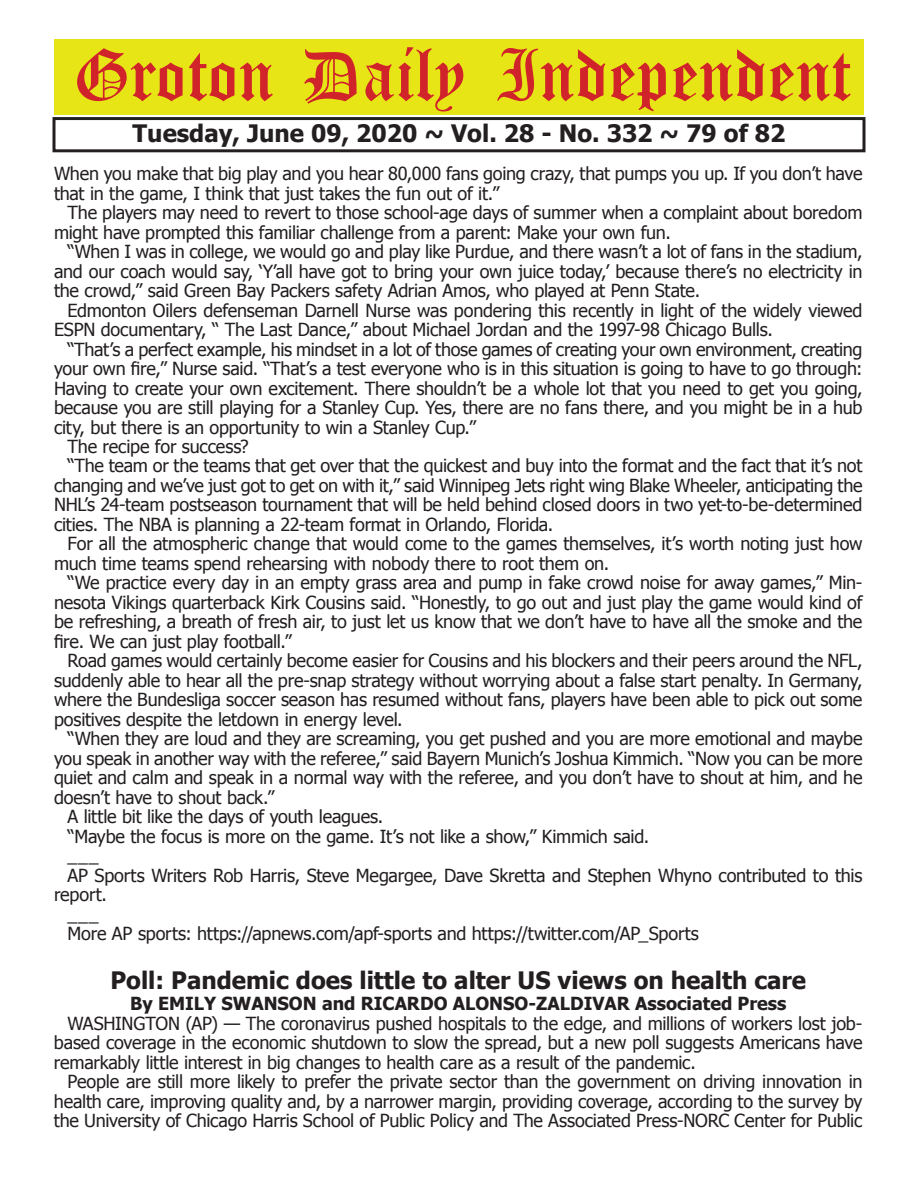
<style>
.page{position:relative;width:918px;height:1188px;background:#fff}
.page>*{position:absolute;margin:0;border:0;box-sizing:border-box;transform-origin:0 0}
.t1{font:54px "Old English Five";color:#d1232a}
.t2{font:700 24px "Tahoma";color:#231f20}
.t3{font:18px/19.5px "Tahoma";letter-spacing:-.015em;color:#231f20}
.t4{font:700 18px "Tahoma";color:#231f20}
</style>
<div class="page">
<div style="left:52px;top:117px;width:814px;height:35px;border:3px solid #231f20"></div>
<div style="left:54px;top:40px;width:810px;height:75px;background:#e7e515"></div>
<h1 class="t1" style="left:73px;top:50px;width:779px">Groton Daily Independent</h1>
<h2 class="t2" style="left:133px;top:116px;width:654px">Tuesday, June 09, 2020 ~ Vol. 28 - No. 332 ~ 79 of 82</h2>
<p class="t3" style="left:54px;top:163px;width:810px">When you make that big play and you hear 80,000 fans going crazy, that pumps you up. If you don’t have that in the game, I think that just takes the fun out of it.”</p>
<p class="t3" style="left:54px;top:202px;width:810px;text-indent:14px">The players may need to revert to those school-age days of summer when a complaint about boredom might have prompted this familiar challenge from a parent: Make your own fun.</p>
<p class="t3" style="left:54px;top:241px;width:810px;text-align:justify;text-indent:14px">“When I was in college, we would go and play like Purdue, and there wasn’t a lot of fans in the stadium, and our coach would say, ‘Y’all have got to bring your own juice today,’ because there’s no electricity in the crowd,” said Green Bay Packers safety Adrian Amos, who played at Penn State.</p>
<p class="t3" style="left:54px;top:299px;width:810px;text-indent:14px">Edmonton Oilers defenseman Darnell Nurse was pondering this recently in light of the widely viewed<br>ESPN documentary, “ The Last Dance,” about Michael Jordan and the 1997-98 Chicago Bulls.</p>
<p class="t3" style="left:68px;top:338px;width:797px">“That’s a perfect example, his mindset in a lot of those games of creating your own environment, creating</p>
<p class="t3" style="left:54px;top:358px;width:810px">your own fire,” Nurse said. “That’s a test everyone who is in this situation is going to have to go through:</p>
<p class="t3" style="left:54px;top:377px;width:810px">Having to create your own excitement. There shouldn’t be a whole lot that you need to get you going,</p>
<p class="t3" style="left:54px;top:397px;width:810px">because you are still playing for a Stanley Cup. Yes, there are no fans there, and you might be in a hub</p>
<p class="t3" style="left:54px;top:416px;width:424px">city, but there is an opportunity to win a Stanley Cup.”</p>
<p class="t3" style="left:68px;top:436px;width:183px">The recipe for success?</p>
<p class="t3" style="left:68px;top:455px;width:796px">“The team or the teams that get over that the quickest and buy into the format and the fact that it’s not</p>
<p class="t3" style="left:54px;top:475px;width:810px">changing and we’ve just got to get on with it,” said Winnipeg Jets right wing Blake Wheeler, anticipating the</p>
<p class="t3" style="left:54px;top:494px;width:810px">NHL’s 24-team postseason tournament that will be held behind closed doors in two yet-to-be-determined</p>
<p class="t3" style="left:54px;top:514px;width:501px">cities. The NBA is planning a 22-team format in Orlando, Florida.</p>
<p class="t3" style="left:68px;top:533px;width:797px">For all the atmospheric change that would come to the games themselves, it’s worth noting just how</p>
<p class="t3" style="left:54px;top:553px;width:557px">much time teams spend rehearsing with nobody there to root them on.</p>
<p class="t3" style="left:68px;top:572px;width:796px">“We practice every day in an empty grass area and pump in fake crowd noise for away games,” Min-</p>
<p class="t3" style="left:54px;top:592px;width:810px">nesota Vikings quarterback Kirk Cousins said. “Honestly, to go out and just play the game would kind of</p>
<p class="t3" style="left:54px;top:611px;width:810px">be refreshing, a breath of fresh air, to just let us know that we don’t have to have all the smoke and the</p>
<p class="t3" style="left:54px;top:631px;width:239px">fire. We can just play football.”</p>
<p class="t3" style="left:68px;top:650px;width:796px">Road games would certainly become easier for Cousins and his blockers and their peers around the NFL,</p>
<p class="t3" style="left:54px;top:670px;width:810px">suddenly able to hear all the pre-snap strategy without worrying about a false start penalty. In Germany,</p>
<p class="t3" style="left:54px;top:689px;width:810px">where the Bundesliga soccer season has resumed without fans, players have been able to pick out some</p>
<p class="t3" style="left:54px;top:709px;width:350px">positives despite the letdown in energy level.</p>
<p class="t3" style="left:68px;top:728px;width:797px">“When they are loud and they are screaming, you get pushed and you are more emotional and maybe</p>
<p class="t3" style="left:54px;top:748px;width:810px">you speak in another way with the referee,” said Bayern Munich’s Joshua Kimmich. “Now you can be more</p>
<p class="t3" style="left:54px;top:767px;width:810px">quiet and calm and speak in a normal way with the referee, and you don’t have to shout at him, and he</p>
<p class="t3" style="left:54px;top:787px;width:222px">doesn’t have to shout back.”</p>
<p class="t3" style="left:68px;top:806px;width:317px">A little bit like the days of youth leagues.</p>
<p class="t3" style="left:68px;top:826px;width:583px">“Maybe the focus is more on the game. It’s not like a show,” Kimmich said.</p>
<p class="t3" style="left:68px;top:845px;width:33px">___</p>
<p class="t3" style="left:68px;top:865px;width:797px">AP Sports Writers Rob Harris, Steve Megargee, Dave Skretta and Stephen Whyno contributed to this</p>
<p class="t3" style="left:54px;top:884px;width:55px">report.</p>
<p class="t3" style="left:68px;top:904px;width:33px">___</p>
<p class="t3" style="left:68px;top:923px;width:633px">More AP sports: https://apnews.com/apf-sports and https://twitter.com/AP_Sports</p>
<h2 class="t2" style="left:110px;top:963px;width:697px">Poll: Pandemic does little to alter US views on health care</h2>
<p class="t4" style="left:130px;top:991px;width:658px">By EMILY SWANSON and RICARDO ALONSO-ZALDIVAR Associated Press</p>
<p class="t3" style="left:54px;top:1013px;width:810px;text-align:justify;text-indent:14px">WASHINGTON (AP) — The coronavirus pushed hospitals to the edge, and millions of workers lost job&shy;based coverage in the economic shutdown to slow the spread, but a new poll suggests Americans have remarkably little interest in big changes to health care as a result of the pandemic.</p>
<p class="t3" style="left:54px;top:1071px;width:810px;text-align:justify;text-indent:14px">People are still more likely to prefer the private sector than the government on driving innovation in health care, improving quality and, by a narrower margin, providing coverage, according to the survey by the University of Chicago Harris School of Public Policy and The Associated Press-NORC Center for Public</p>
</div>
